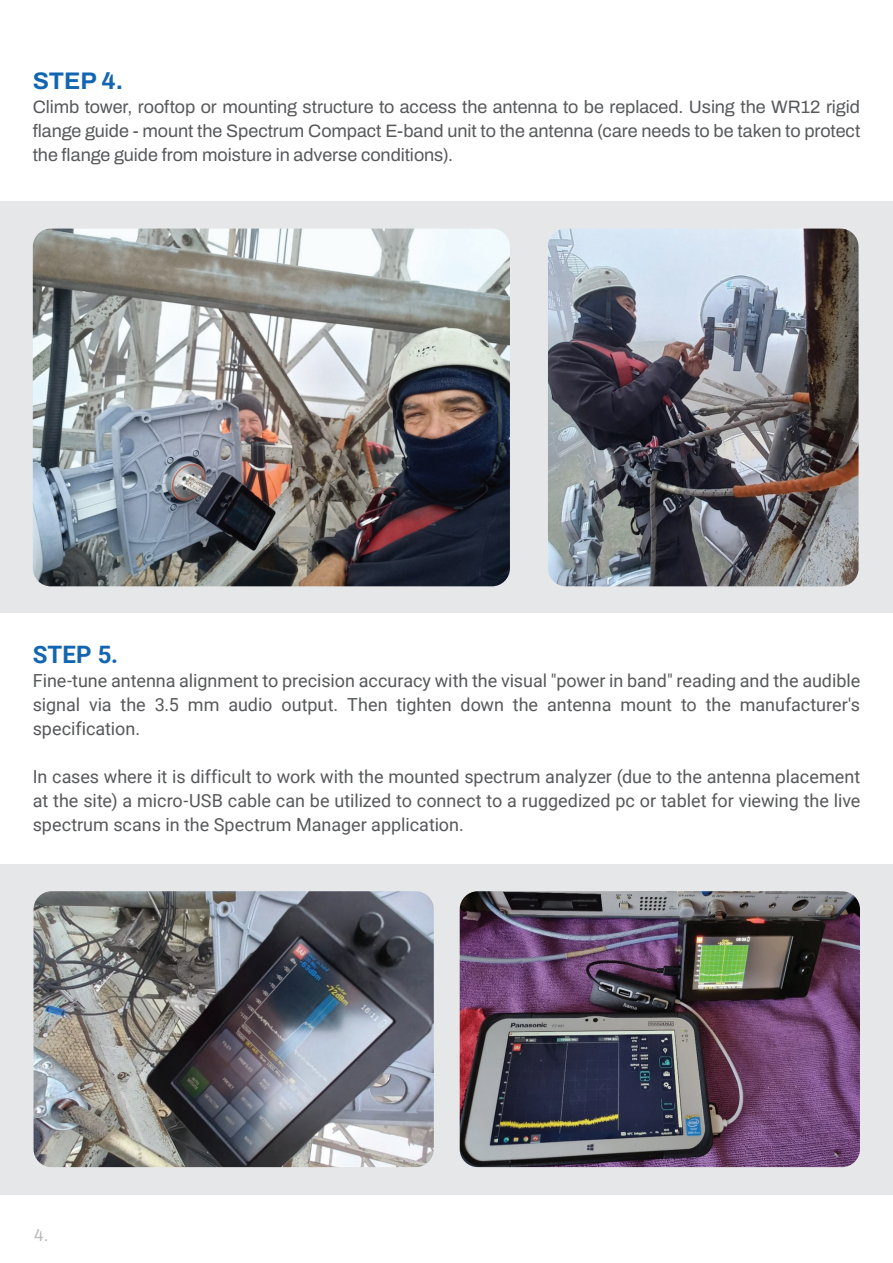
<style>
.page{position:relative;width:893px;height:1263px;background:#fff}
.page>*{position:absolute;margin:0;border:0;box-sizing:border-box;transform-origin:0 0}
.t1{font:700 24px "Roboto";color:#1266b1}
.t2{font:700 24px "Archivo";color:#1266b1}
.t3{font:18px/24px "Roboto";color:#57585a;text-align:justify}
.t4{font:18px/24px "Archivo";letter-spacing:-.005em;color:#57585a;text-align:justify}
.t5{font:17.1px "Archivo";color:#bababa}
</style>
<div class="page">
<div style="left:0;top:864px;width:893px;height:331px;background:#e6e7e9"></div>
<img style="left:34px;top:891px;width:400px;height:276px">
<img style="left:460px;top:891px;width:400px;height:276px">
<div style="left:0;top:202px;width:893px;height:411px;background:#e6e7e9"></div>
<img style="left:33px;top:229px;width:477px;height:357px">
<img style="left:548px;top:229px;width:310px;height:357px">
<h1 class="t2" style="left:33px;top:62px;width:92px">STEP 4.</h1>
<p class="t4" style="left:33px;top:94px;width:829px">Climb tower, rooftop or mounting structure to access the antenna to be replaced. Using the WR12 rigid flange guide - mount the Spectrum Compact E-band unit to the antenna (care needs to be taken to protect the flange guide from moisture in adverse conditions).</p>
<h1 class="t1" style="left:33px;top:638px;width:87px">STEP 5.</h1>
<p class="t3" style="left:33px;top:668px;width:829px">Fine-tune antenna alignment to precision accuracy with the visual "power in band" reading and the audible signal via the 3.5 mm audio output. Then tighten down the antenna mount to the manufacturer's specification.</p>
<p class="t3" style="left:33px;top:764px;width:829px">In cases where it is difficult to work with the mounted spectrum analyzer (due to the antenna placement at the site) a micro-USB cable can be utilized to connect to a ruggedized pc or tablet for viewing the live spectrum scans in the Spectrum Manager application.</p>
<p class="t5" style="left:34px;top:1222px;width:16px">4.</p>
</div>
